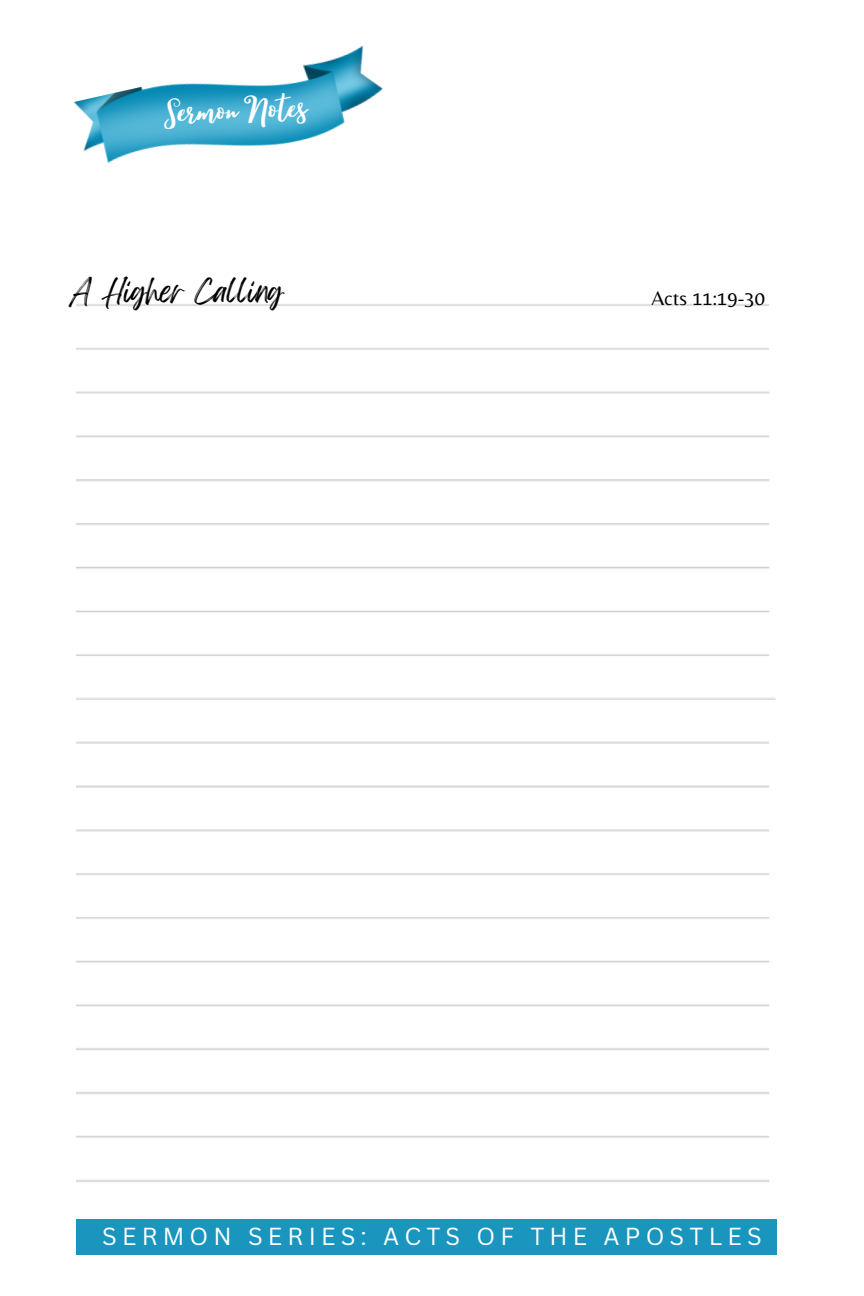
<style>
.page{position:relative;width:864px;height:1296px;background:#fff}
.page>*{position:absolute;margin:0;border:0;box-sizing:border-box;transform-origin:0 0}
.t1{font:42px "Lucky Dip Caitlin";color:#fff}
.t2{font:26.4px "Feeling Passionate";color:#000}
.t3{font:24px "Canva Sans";letter-spacing:.215em;color:#fff}
.t4{font:20.4px "Belleza";color:#000}
</style>
<div class="page">
<div style="left:76px;top:1219px;width:701px;height:36px;background:#1995be"></div>
<img style="left:73px;top:45px;width:310px;height:118px">
<h1 class="t1" style="left:163px;top:90px;width:145px;rotate:-2deg">SermonNotes</h1>
<p class="t2" style="left:70px;top:270px;width:215px">A Higher Calling</p>
<p class="t4" style="left:652px;top:286px;width:115px">Acts 11:19-30</p>
<p class="t3" style="left:102px;top:1219px;width:661px">SERMON SERIES: ACTS OF THE APOSTLES</p>
</div>
